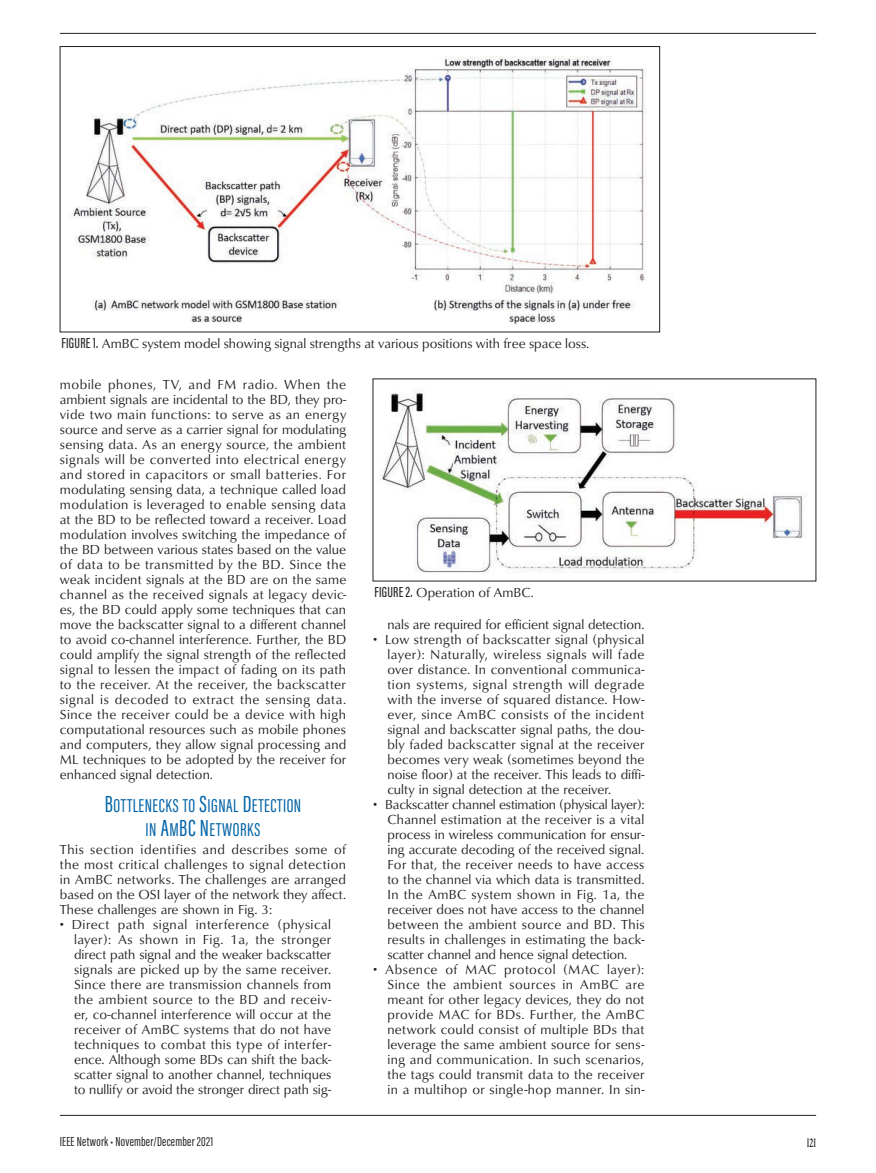
<style>
.page{position:relative;width:876px;height:1173px;background:#fff}
.page>*{position:absolute;margin:0;border:0;box-sizing:border-box;transform-origin:0 0}
.t1{font:19.2px/24px "Acumin Pro Extra Cond Regular SC800";letter-spacing:.03em;color:#0163a7;text-align:center}
.t2{font:16.5px "Matrix II Ext OT Narrow SC800";color:#231f20}
.t3{font:13.5px/15px "Classico URW";color:#231f20;text-align:justify}
.t4{font:13.5px "Acumin Pro Extra Cond";letter-spacing:.02em;color:#231f20}
.s1{font-family:"Acumin Pro Extra Cond";font-weight:500;font-size:15px}
.s2{font-size:24px}
</style>
<div class="page">
<hr style="left:60px;top:33px;width:756px;height:1px;background:#231f20">
<hr style="left:60px;top:1115px;width:756px;height:1px;background:#231f20">
<img style="left:70px;top:57px;width:577px;height:268px">
<div style="left:60px;top:46px;width:600px;height:286px;border:1px solid #231f20"></div>
<img style="left:379px;top:391px;width:427px;height:182px">
<p class="t3" style="left:62px;top:335px;width:529px"><span class="s1">FIGURE 1.</span> AmBC system model showing signal strengths at various positions with free space loss.</p>
<p class="t3" style="left:60px;top:376px;width:288px">mobile phones, TV, and FM radio. When the ambient signals are incidental to the BD, they pro&shy;vide two main functions: to serve as an energy source and serve as a carrier signal for modulating sensing data. As an energy source, the ambient signals will be converted into electrical energy and stored in capacitors or small batteries. For modulating sensing data, a technique called load modulation is leveraged to enable sensing data at the BD to be reflected toward a receiver. Load modulation involves switching the impedance of the BD between various states based on the value of data to be transmitted by the BD. Since the weak incident signals at the BD are on the same channel as the received signals at legacy devic&shy;es, the BD could apply some techniques that can move the backscatter signal to a different channel to avoid co-channel interference. Further, the BD could amplify the signal strength of the reflected signal to lessen the impact of fading on its path to the receiver. At the receiver, the backscatter signal is decoded to extract the sensing data.<br>Since the receiver could be a device with high computational resources such as mobile phones and computers, they allow signal processing and ML techniques to be adopted by the receiver for enhanced signal detection.</p>
<h1 class="t1" style="left:105px;top:794px;width:198px"><span class="s2">B</span>OTTLENECKS TO <span class="s2">S</span>IGNAL <span class="s2">D</span>ETECTION<br>IN <span class="s2">A</span>M<span class="s2">BC N</span>ETWORKS</h1>
<p class="t3" style="left:60px;top:841px;width:288px">This section identifies and describes some of the most critical challenges to signal detection in AmBC networks. The challenges are arranged based on the OSI layer of the network they affect.<br>These challenges are shown in Fig. 3:</p>
<p class="t3" style="left:74px;top:916px;width:259px;text-indent:-14px">• Direct path signal interference (physical layer): As shown in Fig. 1a, the stronger direct path signal and the weaker backscatter signals are picked up by the same receiver.<br>Since there are transmission channels from the ambient source to the BD and receiv&shy;er, co-channel interference will occur at the receiver of AmBC systems that do not have techniques to combat this type of interfer&shy;ence. Although some BDs can shift the back&shy;scatter signal to another channel, techniques to nullify or avoid the stronger direct path sig-</p>
<p class="t3" style="left:374px;top:584px;width:161px"><span class="s1">FIGURE 2.</span> Operation of AmBC.</p>
<p class="t3" style="left:387px;top:616px;width:258px">nals are required for efficient signal detection.</p>
<p class="t3" style="left:387px;top:631px;width:259px;text-indent:-14px">• Low strength of backscatter signal (physical layer): Naturally, wireless signals will fade over distance. In conventional communica&shy;tion systems, signal strength will degrade with the inverse of squared distance. How&shy;ever, since AmBC consists of the incident signal and backscatter signal paths, the dou&shy;bly faded backscatter signal at the receiver becomes very weak (sometimes beyond the noise floor) at the receiver. This leads to diffi&shy;culty in signal detection at the receiver.</p>
<p class="t3" style="left:387px;top:796px;width:258px;text-indent:-14px">• Backscatter channel estimation (physical layer):<br>Channel estimation at the receiver is a vital process in wireless communication for ensur&shy;ing accurate decoding of the received signal.<br>For that, the receiver needs to have access to the channel via which data is transmitted.<br>In the AmBC system shown in Fig. 1a, the receiver does not have access to the channel between the ambient source and BD. This results in challenges in estimating the back&shy;scatter channel and hence signal detection.</p>
<p class="t3" style="left:387px;top:961px;width:259px;text-indent:-14px">• Absence of MAC protocol (MAC layer):<br>Since the ambient sources in AmBC are meant for other legacy devices, they do not provide MAC for BDs. Further, the AmBC network could consist of multiple BDs that leverage the same ambient source for sens&shy;ing and communication. In such scenarios, the tags could transmit data to the receiver in a multihop or single-hop manner. In sin-</p>
<p class="t4" style="left:60px;top:1133px;width:155px">IEEE Network • November/December 2021</p>
<p class="t2" style="left:807px;top:1131px;width:11px">121</p>
</div>
